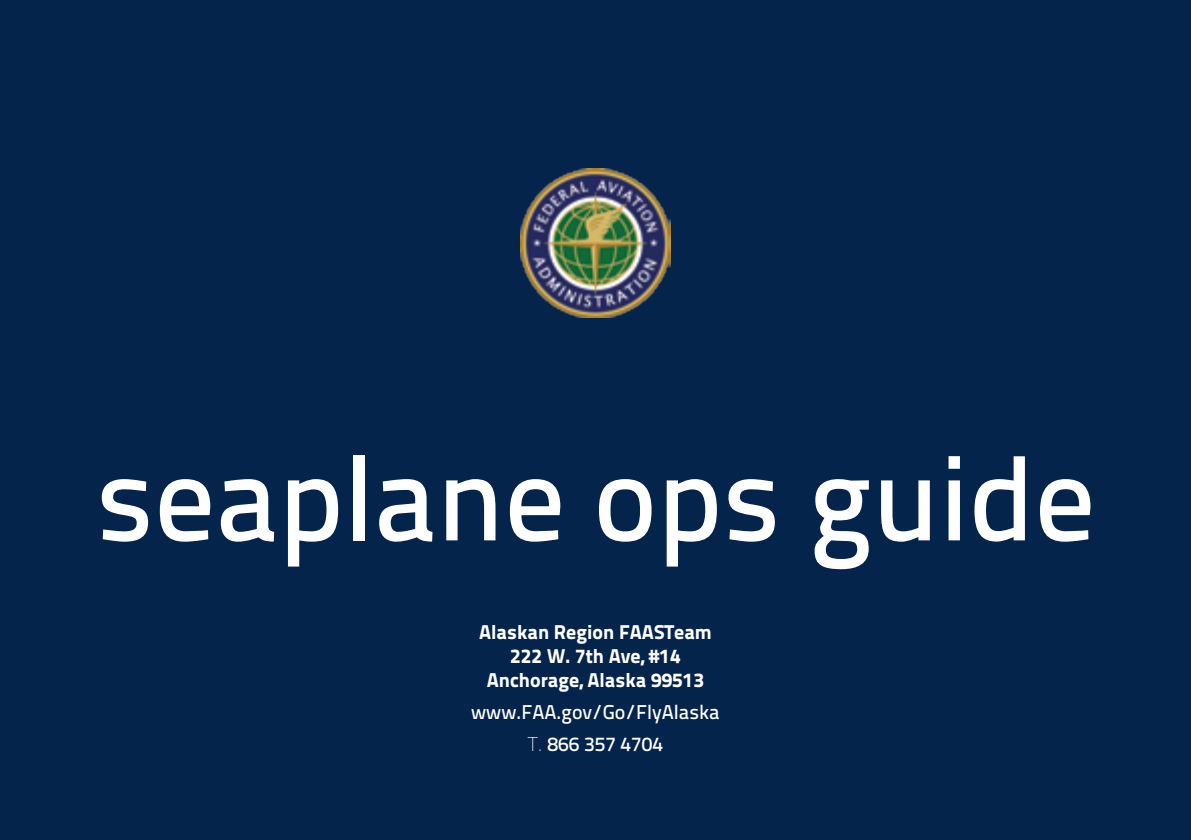
<style>
.page{position:relative;width:1191px;height:840px;background:#fff}
.page>*{position:absolute;margin:0;border:0;box-sizing:border-box;transform-origin:0 0}
.t1{font:500 120px "Titillium Text 22 L";color:#fff}
.t2{font:800 20px/24px "Titillium Text 22 L";color:#fff;text-align:center}
.t3{font:500 20px/32px "Titillium Text 22 L";color:#fff;text-align:center}
.s1{font-weight:100}
</style>
<div class="page">
<div style="left:0;top:0;width:1191px;height:839px;background:#04244b"></div>
<img style="left:521px;top:168px;width:149px;height:149px">
<h1 class="t1" style="left:95px;top:407px;width:1001px">seaplane ops guide</h1>
<p class="t2" style="left:479px;top:618px;width:234px">Alaskan Region FAASTeam<br>222 W. 7th Ave, #14<br>Anchorage, Alaska 99513</p>
<p class="t3" style="left:471px;top:694px;width:250px">www.FAA.gov/Go/FlyAlaska<br><span class="s1">T.</span> 866 357 4704</p>
</div>
